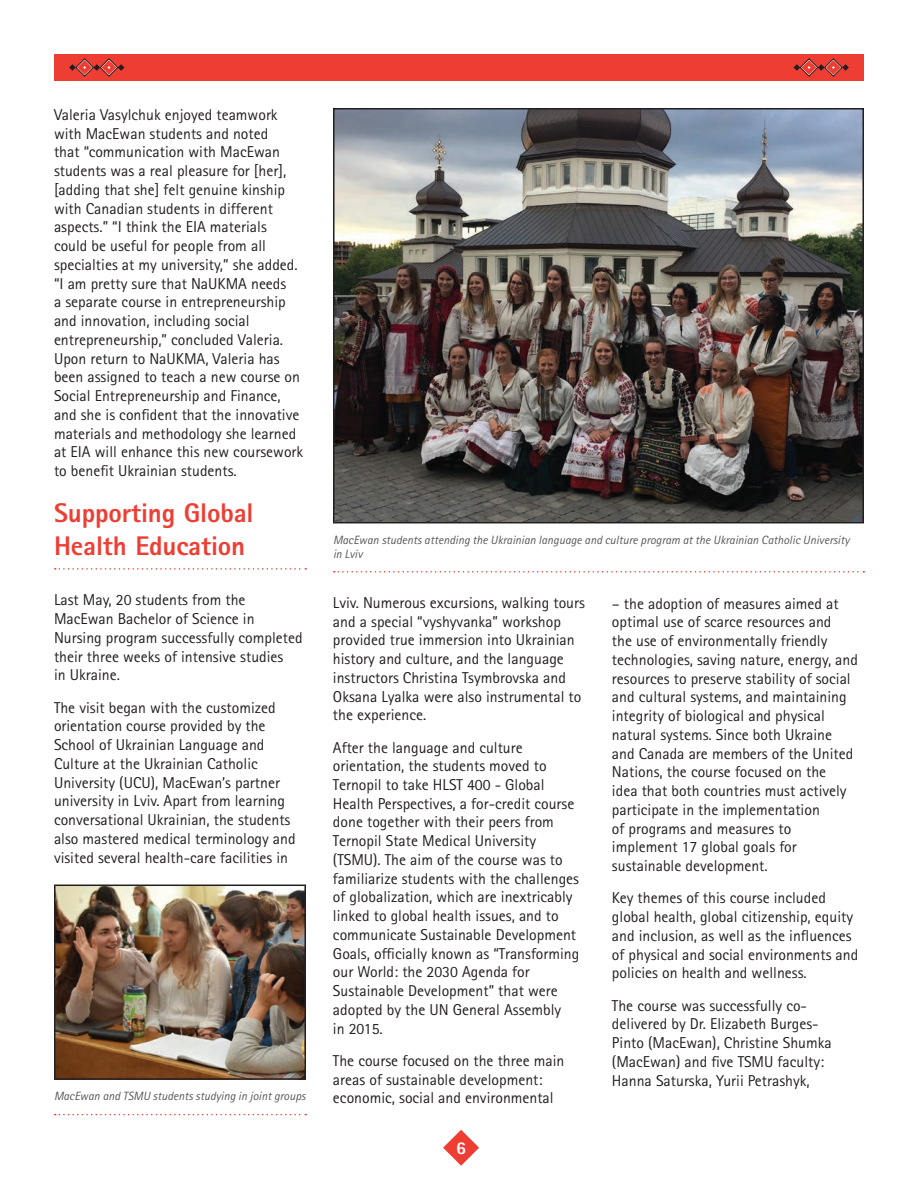
<style>
.page{position:relative;width:918px;height:1188px;background:#fff}
.page>*{position:absolute;margin:0;border:0;box-sizing:border-box;transform-origin:0 0}
.Article_Title{font:800 27px/32.4px "Rotis Sans Serif";letter-spacing:-.005em;color:#ee3e34}
.t1{font:800 18px "Rotis Sans Serif";color:#fff}
.Body_Copy{font:15.75px/18.8px "Rotis Sans Serif";color:#231f20}
.Image_Captions_8pt{font:italic 12px/13.5px "Rotis Sans Serif";color:#57585a}
</style>
<div class="page">
<div style="left:54px;top:54px;width:810px;height:27px;background:#ee3e34"></div>
<svg style="left:794px;top:59px;width:55px;height:17px"></svg>
<svg style="left:69px;top:59px;width:55px;height:17px"></svg>
<svg style="left:443px;top:1130px;width:36px;height:36px"></svg>
<svg style="left:55px;top:568px;width:251px;height:2px"></svg>
<img style="left:336px;top:111px;width:525px;height:409px">
<div style="left:333px;top:108px;width:531px;height:415px;border:2px solid #231f20"></div>
<img style="left:57px;top:888px;width:246px;height:189px">
<div style="left:54px;top:885px;width:252px;height:195px;border:2px solid #231f20"></div>
<svg style="left:334px;top:571px;width:530px;height:2px"></svg>
<svg style="left:55px;top:1114px;width:251px;height:1px"></svg>
<p class="Body_Copy" style="left:54px;top:105px;width:251px">Valeria Vasylchuk enjoyed teamwork with MacEwan students and noted<br>that “communication with MacEwan students was a real pleasure for [her], [adding that she] felt genuine kinship with Canadian students in different aspects.” “I think the EIA materials could be useful for people from all specialties at my university,” she added. “I am pretty sure that NaUKMA needs<br>a separate course in entrepreneurship and innovation, including social entrepreneurship,” concluded Valeria.<br>Upon return to NaUKMA, Valeria has been assigned to teach a new course on Social Entrepreneurship and Finance, and she is confident that the innovative materials and methodology she learned at EIA will enhance this new coursework to benefit Ukrainian students.</p>
<p class="Article_Title" style="left:54px;top:497px;width:201px">Supporting Global<br>Health Education</p>
<p class="Body_Copy" style="left:54px;top:591px;width:250px">Last May, 20 students from the<br>MacEwan Bachelor of Science in<br>Nursing program successfully completed their three weeks of intensive studies<br>in Ukraine.</p>
<p class="Body_Copy" style="left:54px;top:698px;width:243px">The visit began with the customized orientation course provided by the School of Ukrainian Language and Culture at the Ukrainian Catholic University (UCU), MacEwan’s partner university in Lviv. Apart from learning conversational Ukrainian, the students also mastered medical terminology and visited several health-care facilities in</p>
<p class="Image_Captions_8pt" style="left:54px;top:1090px;width:253px">MacEwan and TSMU students studying in joint groups</p>
<p class="Image_Captions_8pt" style="left:333px;top:533px;width:518px">MacEwan students attending the Ukrainian language and culture program at the Ukrainian Catholic University in Lviv</p>
<p class="Body_Copy" style="left:333px;top:593px;width:253px">Lviv. Numerous excursions, walking tours and a special “vyshyvanka” workshop provided true immersion into Ukrainian history and culture, and the language instructors Christina Tsymbrovska and Oksana Lyalka were also instrumental to the experience.</p>
<p class="Body_Copy" style="left:333px;top:738px;width:248px">After the language and culture orientation, the students moved to Ternopil to take HLST 400 - Global Health Perspectives, a for-credit course done together with their peers from Ternopil State Medical University (TSMU). The aim of the course was to familiarize students with the challenges of globalization, which are inextricably linked to global health issues, and to communicate Sustainable Development Goals, officially known as “Transforming our World: the 2030 Agenda for Sustainable Development” that were adopted by the UN General Assembly<br>in 2015.</p>
<p class="Body_Copy" style="left:333px;top:1051px;width:233px">The course focused on the three main areas of sustainable development: economic, social and environmental</p>
<p class="t1" style="left:456px;top:1137px;width:12px">6</p>
<p class="Body_Copy" style="left:612px;top:594px;width:248px">– the adoption of measures aimed at optimal use of scarce resources and<br>the use of environmentally friendly technologies, saving nature, energy, and resources to preserve stability of social and cultural systems, and maintaining integrity of biological and physical natural systems. Since both Ukraine and Canada are members of the United Nations, the course focused on the<br>idea that both countries must actively participate in the implementation<br>of programs and measures to implement 17 global goals for sustainable development.</p>
<p class="Body_Copy" style="left:612px;top:889px;width:248px">Key themes of this course included global health, global citizenship, equity and inclusion, as well as the influences of physical and social environments and policies on health and wellness.</p>
<p class="Body_Copy" style="left:612px;top:996px;width:221px">The course was successfully co&shy;delivered by Dr. Elizabeth Burges-Pinto (MacEwan), Christine Shumka (MacEwan) and five TSMU faculty:<br>Hanna Saturska, Yurii Petrashyk,</p>
</div>
